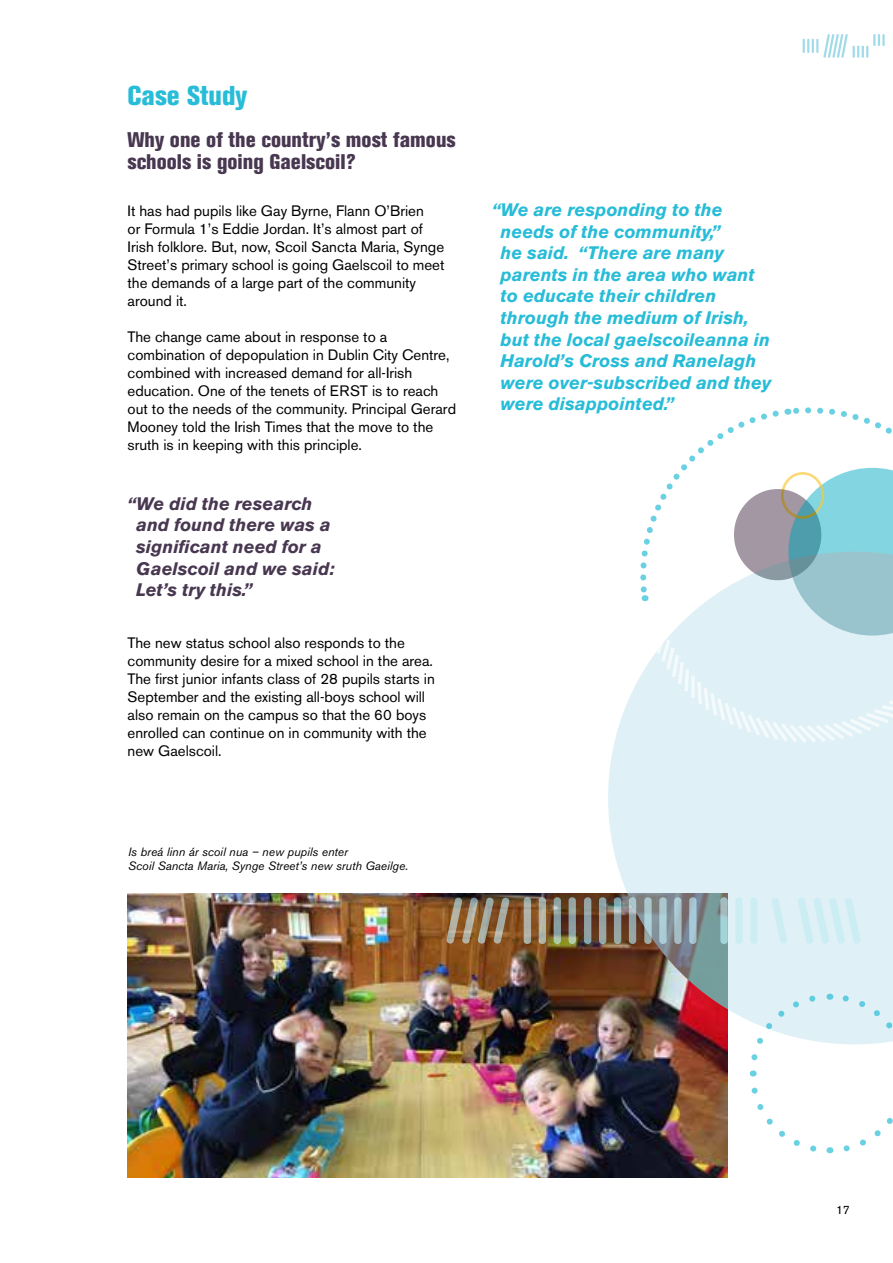
<style>
.page{position:relative;width:893px;height:1263px;background:#fff}
.page>*{position:absolute;margin:0;border:0;box-sizing:border-box;transform-origin:0 0}
.t1{font:800 condensed 27px "Akzidenz Grotesk BE";color:#27bcd7}
.t2{font:800 condensed 21px/21.6px "Akzidenz Grotesk BE";color:#483750}
.t3{font:italic 700 18px/21.6px "Akzidenz Grotesk BE";color:#27bcd7}
.t4{font:italic 700 18px/21.6px "Akzidenz Grotesk BE";color:#483750}
.t5{font:15px/18px "Akzidenz Grotesk BE";color:#000}
.t6{font:italic 12px/14.4px "Akzidenz Grotesk BE";color:#000}
.t7{font:12px "Akzidenz Grotesk BE";color:#000}
</style>
<div class="page">
<svg style="left:803px;top:34px;width:82px;height:24px"></svg>
<img style="left:128px;top:893px;width:599px;height:285px">
<svg style="left:608px;top:691px;width:285px;height:353px;background:#ccd3d6"></svg>
<svg style="left:524px;top:897px;width:52px;height:47px;background:#8b7f68"></svg>
<svg style="left:584px;top:897px;width:52px;height:47px;background:#7f7970"></svg>
<svg style="left:644px;top:897px;width:52px;height:47px;background:#94a6ad"></svg>
<svg style="left:720px;top:897px;width:38px;height:47px;background:#cae5eb"></svg>
<svg style="left:771px;top:897px;width:16px;height:47px"></svg>
<svg style="left:797px;top:897px;width:64px;height:47px;background:#d7eff5"></svg>
<svg style="left:446px;top:897px;width:64px;height:47px;background:#91785a"></svg>
<svg style="left:843px;top:1118px;width:50px;height:34px"></svg>
<svg style="left:829px;top:992px;width:64px;height:53px;background:#daeff5"></svg>
<svg style="left:748px;top:992px;width:71px;height:84px"></svg>
<svg style="left:751px;top:1087px;width:79px;height:67px"></svg>
<svg style="left:633px;top:635px;width:260px;height:112px;background:#e1f2f6"></svg>
<svg style="left:640px;top:407px;width:253px;height:228px"></svg>
<h1 class="t1" style="left:128px;top:80px;width:121px">Case Study</h1>
<h2 class="t2" style="left:128px;top:129px;width:330px">Why one of the country’s most famous schools is going Gaelscoil?</h2>
<p class="t5" style="left:128px;top:202px;width:318px">It has had pupils like Gay Byrne, Flann O’Brien<br>or Formula 1’s Eddie Jordan. It’s almost part of Irish folklore. But, now, Scoil Sancta Maria, Synge Street’s primary school is going Gaelscoil to meet the demands of a large part of the community around it.</p>
<p class="t5" style="left:128px;top:328px;width:330px">The change came about in response to a combination of depopulation in Dublin City Centre, combined with increased demand for all-Irish education. One of the tenets of ERST is to reach out to the needs of the community. Principal Gerard Mooney told the Irish Times that the move to the sruth is in keeping with this principle.</p>
<p class="t4" style="left:136px;top:493px;width:200px;text-indent:-9px">“We did the research and found there was a significant need for a<br>Gaelscoil and we said:<br>Let’s try this.”</p>
<p class="t5" style="left:128px;top:634px;width:309px">The new status school also responds to the community desire for a mixed school in the area.<br>The first junior infants class of 28 pupils starts in September and the existing all-boys school will also remain on the campus so that the 60 boys enrolled can continue on in community with the new Gaelscoil.</p>
<p class="t6" style="left:128px;top:844px;width:282px">Is breá linn ár scoil nua – new pupils enter<br>Scoil Sancta Maria, Synge Street’s new sruth Gaeilge.</p>
<p class="t3" style="left:501px;top:199px;width:272px;text-indent:-9px">“We are responding to the needs of the community,”<br>he said. “There are many parents in the area who want to educate their children through the medium of Irish, but the local gaelscoileanna in<br>Harold’s Cross and Ranelagh were over-subscribed and they were disappointed.”</p>
<p class="t7" style="left:836px;top:1202px;width:15px">17</p>
</div>
